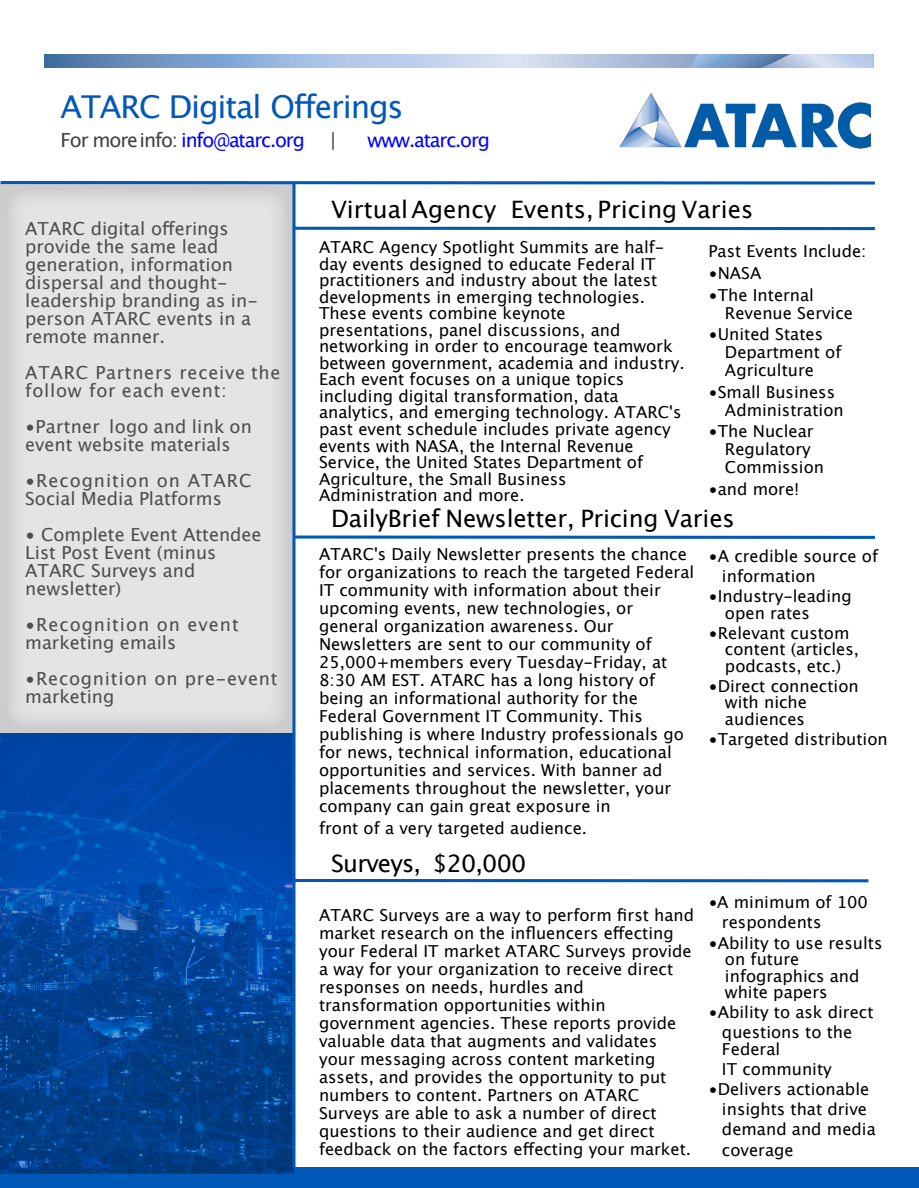
<style>
.page{position:relative;width:919px;height:1188px;background:#fff}
.page>*{position:absolute;margin:0;border:0;box-sizing:border-box;transform-origin:0 0}
.t1{font:31.5px "Lucida Grande";letter-spacing:-.04em;color:#0058b7}
.t2{font:24px "Lucida Grande";letter-spacing:-.005em;color:#000}
.t3{font:24px "Lucida Grande";letter-spacing:-.035em;color:#000}
.t4{font:19.5px "Lucida Grande";letter-spacing:-.06em;color:#00f}
.t5{font:19.5px "Lucida Grande";color:#414042}
.t6{font:18px/18px "Lucida Grande";color:#4d4d4d}
.t7{font:18px/18px "Lucida Grande";letter-spacing:.04em;color:#4d4d4d}
.t8{font:18px/18px "Lucida Grande";letter-spacing:.05em;color:#4d4d4d}
.t9{font:18px/18px "Lucida Grande";letter-spacing:.045em;color:#4d4d4d}
.t10{font:16.5px/18px "Lucida Grande";color:#000}
.s1{color:#414042}
</style>
<div class="page">
<div style="left:1px;top:1168px;width:918px;height:20px;background:#0058b7"></div>
<img style="left:44px;top:54px;width:830px;height:14px">
<img style="left:619px;top:93px;width:252px;height:56px">
<img style="left:1px;top:186px;width:293px;height:987px">
<svg style="left:0;top:181px;width:875px;height:5px;background:#5c92cc"></svg>
<hr style="left:294px;top:536px;width:581px;height:3px;background:#0058b7">
<hr style="left:294px;top:227px;width:581px;height:3px;background:#0058b7">
<hr style="left:294px;top:879px;width:574px;height:3px;background:#0058b7">
<hr style="left:292px;top:183px;width:3px;height:985px;background:#0058b7">
<h1 class="t1" style="left:61px;top:94px;width:344px">ATARC Digital Offerings</h1>
<p class="t4" style="left:61px;top:132px;width:246px"><span class="s1">For moreinfo:</span> info@atarc.org</p>
<p class="t5" style="left:329px;top:132px;width:9px">|</p>
<p class="t4" style="left:367px;top:132px;width:124px">www.atarc.org</p>
<p class="t6" style="left:25px;top:221px;width:234px">ATARC digital offerings provide the same lead generation, information dispersal and thought&shy;leadership branding as in&shy;person ATARC events in a remote manner.</p>
<p class="t7" style="left:25px;top:365px;width:257px">ATARC Partners receive the follow for each event:</p>
<p class="t6" style="left:25px;top:419px;width:228px">•Partner logo and link on event website materials</p>
<p class="t6" style="left:25px;top:473px;width:228px">•Recognition on ATARC<br>Social Media Platforms</p>
<p class="t6" style="left:25px;top:527px;width:238px">• Complete Event Attendee<br>List Post Event (minus<br>ATARC Surveys and newsletter)</p>
<p class="t8" style="left:25px;top:617px;width:215px">•Recognition on event marketing emails</p>
<p class="t9" style="left:25px;top:671px;width:254px">•Recognition on pre-event marketing</p>
<h2 class="t2" style="left:331px;top:199px;width:424px">VirtualAgency Events, Pricing Varies</h2>
<p class="t10" style="left:319px;top:240px;width:367px;line-height:16.5px">ATARC Agency Spotlight Summits are half&shy;day events designed to educate Federal IT practitioners and industry about the latest developments in emerging technologies.<br>These events combine keynote<br>presentations, panel discussions, and networking in order to encourage teamwork between government, academia and industry.<br>Each event focuses on a unique topics including digital transformation, data analytics, and emerging technology. ATARC's past event schedule includes private agency events with NASA, the Internal Revenue Service, the United States Department of Agriculture, the Small Business Administration and more.</p>
<h2 class="t2" style="left:331px;top:509px;width:405px">DailyBrief Newsletter, Pricing Varies</h2>
<p class="t10" style="left:708px;top:244px;width:159px">Past Events Include:</p>
<p class="t10" style="left:708px;top:265px;width:55px">•NASA</p>
<p class="t10" style="left:725px;top:287px;width:130px;text-indent:-16px">•The Internal<br>Revenue Service</p>
<p class="t10" style="left:725px;top:326px;width:118px;text-indent:-16px">•United States<br>Department of<br>Agriculture</p>
<p class="t10" style="left:725px;top:384px;width:120px;text-indent:-16px">•Small Business<br>Administration</p>
<p class="t10" style="left:725px;top:424px;width:101px;text-indent:-16px">•The Nuclear<br>Regulatory<br>Commission</p>
<p class="t10" style="left:708px;top:481px;width:92px">•and more!</p>
<p class="t10" style="left:319px;top:547px;width:377px">ATARC's Daily Newsletter presents the chance for organizations to reach the targeted Federal IT community with information about their upcoming events, new technologies, or general organization awareness. Our Newsletters are sent to our community of 25,000+members every Tuesday-Friday, at 8:30 AM EST. ATARC has a long history of being an informational authority for the Federal Government IT Community. This publishing is where Industry professionals go for news, technical information, educational opportunities and services. With banner ad placements throughout the newsletter, your company can gain great exposure in</p>
<p class="t10" style="left:319px;top:820px;width:269px">front of a very targeted audience.</p>
<h2 class="t3" style="left:331px;top:854px;width:196px">Surveys, $20,000</h2>
<p class="t10" style="left:319px;top:907px;width:377px">ATARC Surveys are a way to perform first hand market research on the influencers effecting your Federal IT market ATARC Surveys provide a way for your organization to receive direct responses on needs, hurdles and transformation opportunities within government agencies. These reports provide valuable data that augments and validates your messaging across content marketing assets, and provides the opportunity to put numbers to content. Partners on ATARC Surveys are able to ask a number of direct questions to their audience and get direct feedback on the factors effecting your market.</p>
<p class="t10" style="left:722px;top:547px;width:158px;line-height:20.1px;text-indent:-14px">•A credible source of information</p>
<p class="t10" style="left:725px;top:589px;width:128px;line-height:16.5px;text-indent:-16px">•Industry-leading open rates</p>
<p class="t10" style="left:725px;top:626px;width:136px;line-height:16.5px;text-indent:-16px">•Relevant custom content (articles, podcasts, etc.)</p>
<p class="t10" style="left:725px;top:679px;width:135px;line-height:16.5px;text-indent:-16px">•Direct connection with niche audiences</p>
<p class="t10" style="left:708px;top:731px;width:181px">•Targeted distribution</p>
<p class="t10" style="left:722px;top:893px;width:148px;line-height:20.1px;text-indent:-14px">•A minimum of 100 respondents</p>
<p class="t10" style="left:725px;top:936px;width:159px;line-height:16.5px;text-indent:-16px">•Ability to use results on future infographics and white papers</p>
<p class="t10" style="left:708px;top:1003px;width:166px;line-height:20.1px;text-align:center">•Ability to ask direct questions to the</p>
<p class="t10" style="left:722px;top:1040px;width:111px;line-height:20.1px">Federal<br>IT community</p>
<p class="t10" style="left:722px;top:1080px;width:155px;line-height:20.1px;text-indent:-14px">•Delivers actionable insights that drive demand and media coverage</p>
</div>
